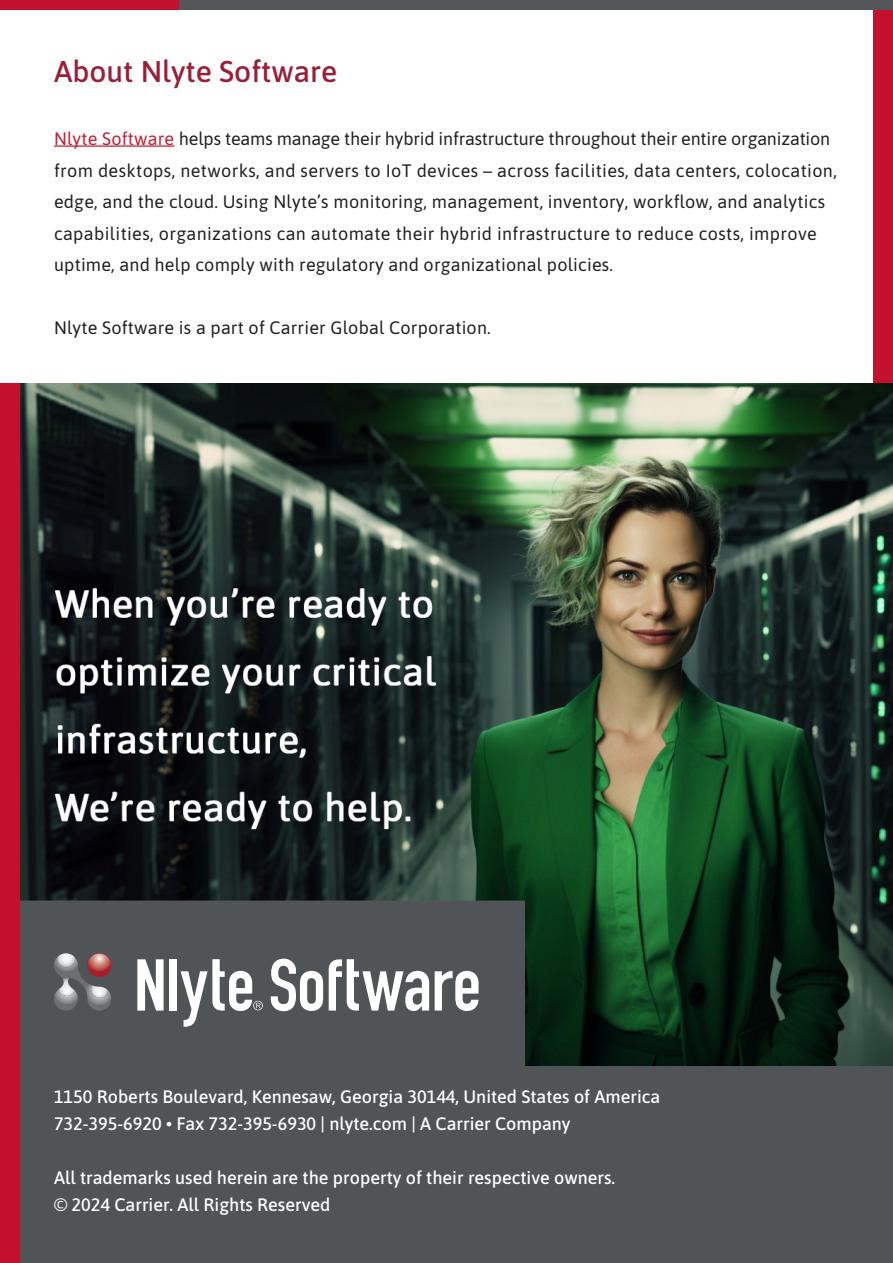
<style>
.page{position:relative;width:893px;height:1263px;background:#fff}
.page>*{position:absolute;margin:0;border:0;box-sizing:border-box;transform-origin:0 0}
.t1{font:500 30px "Asap";color:#9b1e38}
.t2{font:18px/31.5px "Asap";letter-spacing:.01em;color:#231f20}
.t3{font:500 18px/27px "Asap";color:#fff}
.s1{color:#c21f33}
</style>
<div class="page">
<div style="left:0;top:1238px;width:43px;height:25px;background:#c3102f"></div>
<div style="left:874px;top:9px;width:19px;height:374px;background:#c3102f"></div>
<div style="left:179px;top:0;width:714px;height:9px;background:#55565a"></div>
<div style="left:0;top:0;width:179px;height:9px;background:#c3102f"></div>
<div style="left:388px;top:902px;width:505px;height:361px;background:#505456"></div>
<img style="left:19px;top:383px;width:874px;height:682px">
<div style="left:0;top:383px;width:19px;height:880px;background:#c3102f"></div>
<div style="left:20px;top:902px;width:504px;height:361px;background:#505456"></div>
<div style="left:169px;top:959px;width:8px;height:51px;background:#fff"></div>
<svg style="left:329px;top:959px;width:100px;height:52px"></svg>
<svg style="left:435px;top:971px;width:44px;height:40px"></svg>
<svg style="left:271px;top:959px;width:52px;height:52px"></svg>
<svg style="left:181px;top:959px;width:82px;height:68px"></svg>
<svg style="left:54px;top:953px;width:57px;height:57px"></svg>
<svg style="left:137px;top:959px;width:27px;height:51px"></svg>
<hr style="left:54px;top:145px;width:120px;height:2px;background:#c21f33">
<h1 class="t1" style="left:54px;top:59px;width:285px">About Nlyte Software</h1>
<p class="t2" style="left:54px;top:122px;width:784px"><span class="s1">Nlyte Software</span> helps teams manage their hybrid infrastructure throughout their entire organization from desktops, networks, and servers to IoT devices – across facilities, data centers, colocation, edge, and the cloud. Using Nlyte’s monitoring, management, inventory, workflow, and analytics capabilities, organizations can automate their hybrid infrastructure to reduce costs, improve uptime, and help comply with regulatory and organizational policies.</p>
<p class="t2" style="left:54px;top:311px;width:438px">Nlyte Software is a part of Carrier Global Corporation.</p>
<p class="t3" style="left:54px;top:1084px;width:608px">1150 Roberts Boulevard, Kennesaw, Georgia 30144, United States of America<br>732-395-6920 • Fax 732-395-6930 | nlyte.com | A Carrier Company</p>
<p class="t3" style="left:54px;top:1165px;width:563px">All trademarks used herein are the property of their respective owners. © 2024 Carrier. All Rights Reserved</p>
</div>
